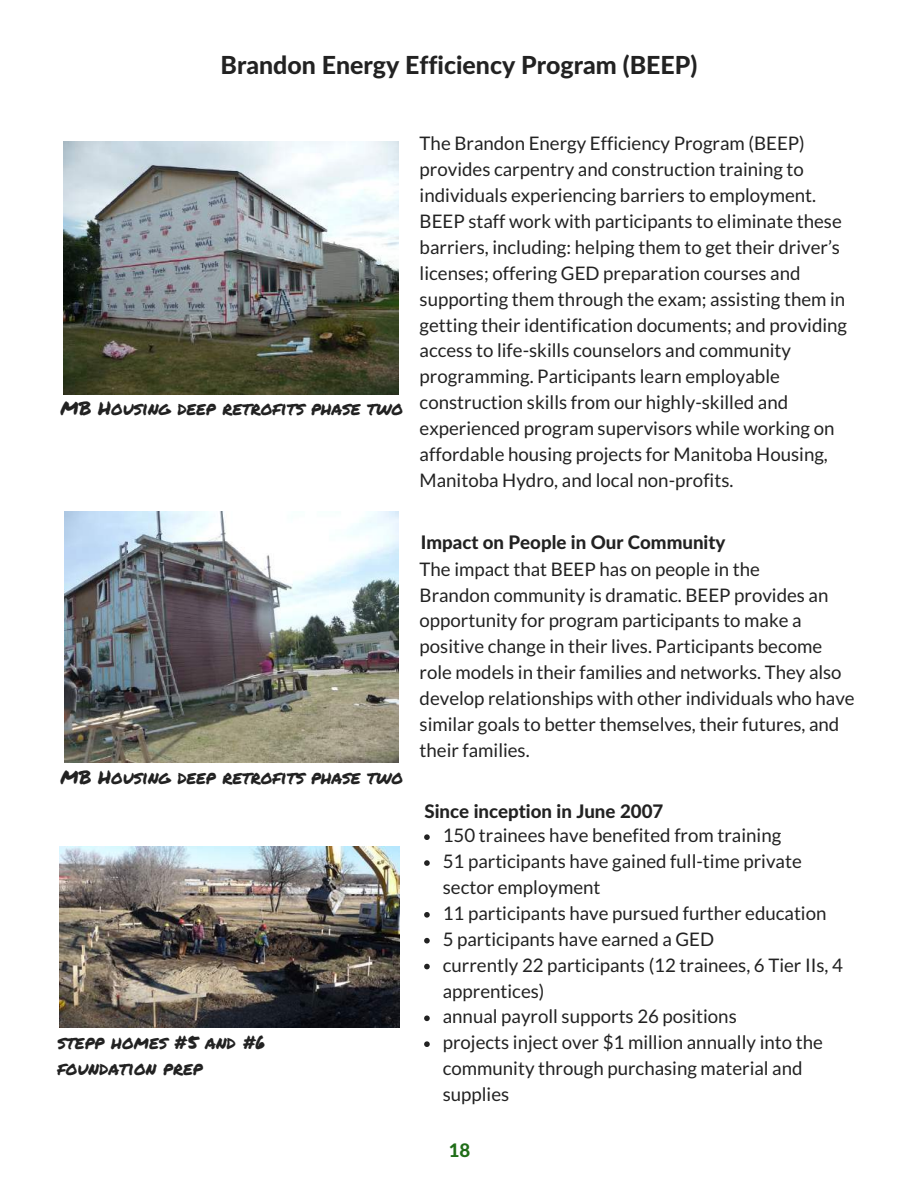
<style>
.page{position:relative;width:918px;height:1188px;background:#fff}
.page>*{position:absolute;margin:0;border:0;box-sizing:border-box;transform-origin:0 0}
.t1{font:800 24.9px "Lato";color:#222}
.t2{font:18.6px/26px "Lato";color:#222}
.t3{font:18.6px/26px "Permanent Marker";letter-spacing:-.005em;color:#222}
.t4{font:800 18.6px "Lato";color:#222}
.t5{font:800 18.6px "Lato";color:#206d18}
</style>
<div class="page">
<img style="left:63px;top:141px;width:335px;height:253px">
<img style="left:64px;top:512px;width:334px;height:250px">
<img style="left:60px;top:847px;width:339px;height:181px">
<svg style="left:424px;top:834px;width:6px;height:6px"></svg>
<svg style="left:424px;top:860px;width:6px;height:6px"></svg>
<svg style="left:424px;top:912px;width:6px;height:6px"></svg>
<svg style="left:424px;top:938px;width:6px;height:6px"></svg>
<svg style="left:424px;top:964px;width:6px;height:5px"></svg>
<svg style="left:424px;top:1016px;width:6px;height:5px"></svg>
<svg style="left:424px;top:1041px;width:6px;height:6px"></svg>
<h1 class="t1" style="left:221px;top:46px;width:478px">Brandon Energy Efficiency Program (BEEP)</h1>
<p class="t3" style="left:61px;top:394px;width:344px">MB Housing deep retrofits phase two</p>
<p class="t2" style="left:420px;top:131px;width:429px">The Brandon Energy Efficiency Program (BEEP) provides carpentry and construction training to individuals experiencing barriers to employment.<br>BEEP staff work with participants to eliminate these barriers, including: helping them to get their driver’s licenses; offering GED preparation courses and supporting them through the exam; assisting them in getting their identification documents; and providing access to life-skills counselors and community programming. Participants learn employable construction skills from our highly-skilled and experienced program supervisors while working on affordable housing projects for Manitoba Housing, Manitoba Hydro, and local non-profits.</p>
<p class="t3" style="left:61px;top:763px;width:344px">MB Housing deep retrofits phase two</p>
<p class="t3" style="left:57px;top:1029px;width:209px">stepp homes #5 and #6 foundation prep</p>
<p class="t4" style="left:421px;top:528px;width:306px">Impact on People in Our Community</p>
<p class="t2" style="left:420px;top:556px;width:437px">The impact that BEEP has on people in the<br>Brandon community is dramatic. BEEP provides an opportunity for program participants to make a positive change in their lives. Participants become role models in their families and networks. They also develop relationships with other individuals who have similar goals to better themselves, their futures, and their families.</p>
<p class="t4" style="left:425px;top:797px;width:240px">Since inception in June 2007</p>
<p class="t2" style="left:443px;top:822px;width:402px">150 trainees have benefited from training<br>51 participants have gained full-time private sector employment<br>11 participants have pursued further education<br>5 participants have earned a GED<br>currently 22 participants (12 trainees, 6 Tier IIs, 4 apprentices)<br>annual payroll supports 26 positions<br>projects inject over $1 million annually into the community through purchasing material and supplies</p>
<p class="t5" style="left:449px;top:1137px;width:23px">18</p>
</div>
